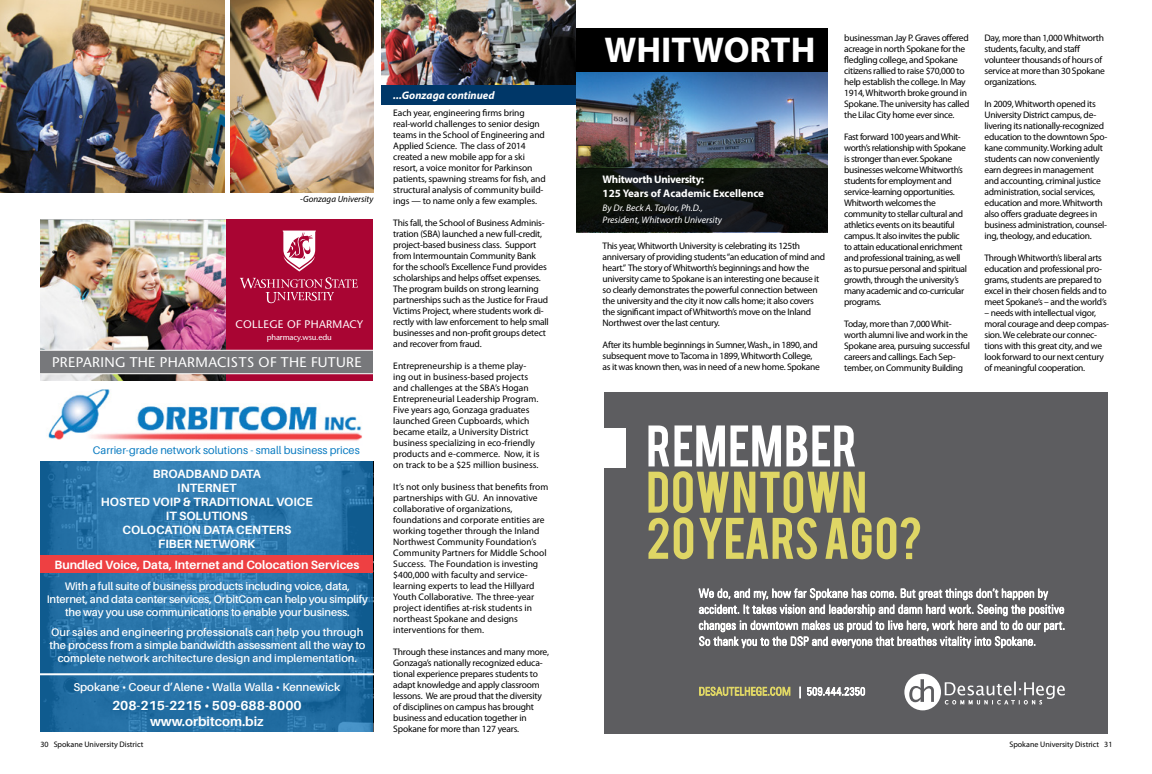
<style>
.page{position:relative;width:1152px;height:774px;background:#fff}
.page>*{position:absolute;margin:0;border:0;box-sizing:border-box;transform-origin:0 0}
.t1{font:700 36px "Myriad Pro";color:#fff}
.t2{font:500 14px "Stone Sans IIITC Std";letter-spacing:.025em;color:#fff}
.t3{font:700 13.1px/15.8px "Aileron";color:#fff;text-align:center}
.t4{font:700 12px/14px "Aileron";color:#fff;text-align:center}
.t5{font:600 11.4px "Aileron";color:#fff}
.t6{font:600 11px/13.2px "Aileron";letter-spacing:-.01em;color:#fff;text-align:center}
.t7{font:11px "Aileron";color:#0a7bc1}
.t8{font:700 11px/13.4px "Myriad Pro";letter-spacing:-.01em;color:#fff}
.t9{font:italic 700 11px "Myriad Pro";color:#fff}
.t10{font:500 11px "Stone Sans IIITC Std";letter-spacing:.025em;color:#fff}
.t11{font:9.5px/11px "Myriad Pro";letter-spacing:-.03em;color:#000}
.t12{font:9.5px/11px "Myriad Pro";color:#000}
.t13{font:9.5px/11px "Myriad Pro";letter-spacing:-.01em;color:#000}
.t14{font:italic 9.5px/12px "Myriad Pro";color:#fff}
.t15{font:italic 9px "Myriad Pro";color:#000}
.t16{font:8px "Myriad Pro";color:#000}
.t17{font:500 8px "Stone Sans IIITC Std";letter-spacing:-.02em;color:#fff}
</style>
<div class="page">
<div style="left:221px;top:219px;width:152px;height:162px;background:#a90533"></div>
<img style="left:40px;top:220px;width:186px;height:161px">
<svg style="left:240px;top:231px;width:118px;height:72px"></svg>
<svg style="left:40px;top:350px;width:333px;height:24px;background:#7f8083"></svg>
<hr style="left:40px;top:219px;width:186px;height:1px;background:#bcbec0">
<div style="left:604px;top:392px;width:504px;height:342px;background:#5d5d60"></div>
<svg style="left:648px;top:425px;width:272px;height:134px"></svg>
<div style="left:604px;top:428px;width:22px;height:39px;background:#fff"></div>
<svg style="left:904px;top:674px;width:161px;height:36px"></svg>
<svg style="left:800px;top:687px;width:65px;height:11px"></svg>
<svg style="left:700px;top:687px;width:90px;height:8px"></svg>
<svg style="left:699px;top:589px;width:365px;height:59px"></svg>
<svg style="left:40px;top:461px;width:333px;height:271px;background:#2974a9"></svg>
<img style="left:48px;top:390px;width:314px;height:51px">
<hr style="left:40px;top:673px;width:333px;height:2px;background:#fff">
<div style="left:40px;top:556px;width:333px;height:17px;background:#ee4042"></div>
<img style="left:576px;top:72px;width:252px;height:97px">
<img style="left:230px;top:0;width:143px;height:193px">
<img style="left:382px;top:0;width:194px;height:85px">
<div style="left:576px;top:28px;width:252px;height:44px;background:#000"></div>
<svg style="left:576px;top:169px;width:252px;height:63px;background:#0e1211"></svg>
<div style="left:382px;top:85px;width:194px;height:19px;background:#003768"></div>
<img style="left:0;top:0;width:224px;height:193px">
<p class="t15" style="left:300px;top:194px;width:75px">-Gonzaga University</p>
<p class="t10" style="left:236px;top:318px;width:129px">COLLEGE OF PHARMACY</p>
<h2 class="t2" style="left:52px;top:353px;width:311px">PREPARING THE PHARMACISTS OF THE FUTURE</h2>
<p class="t17" style="left:267px;top:332px;width:67px">pharmacy.wsu.edu</p>
<p class="t7" style="left:93px;top:444px;width:268px">Carrier-grade network solutions - small business prices</p>
<p class="t4" style="left:101px;top:467px;width:214px">BROADBAND DATA<br>INTERNET<br>HOSTED VOIP &amp; TRADITIONAL VOICE<br>IT SOLUTIONS<br>COLOCATION DATA CENTERS<br>FIBER NETWORK</p>
<p class="t4" style="left:54px;top:558px;width:306px">Bundled Voice, Data, Internet and Colocation Services</p>
<p class="t6" style="left:47px;top:580px;width:323px">With a full suite of business products including voice, data,<br>Internet, and data center services, OrbitCom can help you simplify the way you use communications to enable your business.</p>
<p class="t6" style="left:49px;top:625px;width:318px">Our sales and engineering professionals can help you through the process from a simple bandwidth assessment all the way to complete network architecture design and implementation.</p>
<p class="t5" style="left:73px;top:680px;width:269px">Spokane • Coeur d’Alene • Walla Walla • Kennewick</p>
<h3 class="t3" style="left:112px;top:697px;width:191px">208-215-2215 • 509-688-8000 www.orbitcom.biz</h3>
<p class="t9" style="left:393px;top:88px;width:103px">...Gonzaga continued</p>
<p class="t13" style="left:393px;top:107px;width:154px">Each year, engineering firms bring real-world challenges to senior design teams in the School of Engineering and Applied Science. The class of 2014 created a new mobile app for a ski resort, a voice monitor for Parkinson patients, spawning streams for fish, and structural analysis of community build&shy;ings — to name only a few examples.</p>
<p class="t11" style="left:393px;top:217px;width:157px">This fall, the School of Business Adminis&shy;tration (SBA) launched a new full-credit, project-based business class. Support from Intermountain Community Bank for the school’s Excellence Fund provides scholarships and helps offset expenses.<br>The program builds on strong learning partnerships such as the Justice for Fraud Victims Project, where students work di&shy;rectly with law enforcement to help small businesses and non-profit groups detect and recover from fraud.</p>
<p class="t12" style="left:393px;top:360px;width:148px">Entrepreneurship is a theme play&shy;ing out in business-based projects and challenges at the SBA’s Hogan Entrepreneurial Leadership Program.<br>Five years ago, Gonzaga graduates launched Green Cupboards, which became etailz, a University District business specializing in eco-friendly products and e-commerce. Now, it is on track to be a $25 million business.</p>
<p class="t12" style="left:393px;top:481px;width:157px">It’s not only business that benefits from partnerships with GU. An innovative collaborative of organizations, foundations and corporate entities are working together through the Inland Northwest Community Foundation’s Community Partners for Middle School Success. The Foundation is investing $400,000 with faculty and service&shy;learning experts to lead the Hillyard Youth Collaborative. The three-year project identifies at-risk students in northeast Spokane and designs interventions for them.</p>
<p class="t11" style="left:393px;top:646px;width:157px">Through these instances and many more, Gonzaga’s nationally recognized educa&shy;tional experience prepares students to adapt knowledge and apply classroom lessons. We are proud that the diversity of disciplines on campus has brought business and education together in Spokane for more than 127 years.</p>
<h1 class="t1" style="left:604px;top:26px;width:213px">WHITWORTH</h1>
<p class="t8" style="left:603px;top:173px;width:163px">Whitworth University:<br>125 Years of Academic Excellence</p>
<p class="t14" style="left:603px;top:201px;width:121px">By Dr. Beck A. Taylor, Ph.D.,<br>President, Whitworth University</p>
<p class="t11" style="left:603px;top:240px;width:224px">This year, Whitworth University is celebrating its 125th anniversary of providing students “an education of mind and heart.” The story of Whitworth’s beginnings and how the university came to Spokane is an interesting one because it so clearly demonstrates the powerful connection between the university and the city it now calls home; it also covers the significant impact of Whitworth’s move on the Inland Northwest over the last century.</p>
<p class="t11" style="left:603px;top:339px;width:219px">After its humble beginnings in Sumner, Wash., in 1890, and subsequent move to Tacoma in 1899, Whitworth College, as it was known then, was in need of a new home. Spokane</p>
<p class="t11" style="left:844px;top:32px;width:127px">businessman Jay P. Graves offered acreage in north Spokane for the fledgling college, and Spokane citizens rallied to raise $70,000 to help establish the college. In May 1914, Whitworth broke ground in Spokane. The university has called the Lilac City home ever since.</p>
<p class="t11" style="left:844px;top:131px;width:124px">Fast forward 100 years and Whit&shy;worth’s relationship with Spokane is stronger than ever. Spokane businesses welcome Whitworth’s students for employment and service-learning opportunities.<br>Whitworth welcomes the community to stellar cultural and athletics events on its beautiful campus. It also invites the public to attain educational enrichment and professional training, as well as to pursue personal and spiritual growth, through the university’s many academic and co-curricular programs.</p>
<p class="t11" style="left:844px;top:318px;width:127px">Today, more than 7,000 Whit&shy;worth alumni live and work in the<br>Spokane area, pursuing successful careers and callings. Each Sep&shy;tember, on Community Building</p>
<p class="t11" style="left:985px;top:32px;width:122px">Day, more than 1,000 Whitworth students, faculty, and staff volunteer thousands of hours of service at more than 30 Spokane organizations.</p>
<p class="t11" style="left:985px;top:98px;width:124px">In 2009, Whitworth opened its<br>University District campus, de&shy;livering its nationally-recognized education to the downtown Spo&shy;kane community. Working adult students can now conveniently earn degrees in management and accounting, criminal justice administration, social services, education and more. Whitworth also offers graduate degrees in business administration, counsel&shy;ing, theology, and education.</p>
<p class="t11" style="left:985px;top:252px;width:124px">Through Whitworth’s liberal arts education and professional pro&shy;grams, students are prepared to excel in their chosen fields and to meet Spokane’s – and the world’s</p>
<p class="t11" style="left:985px;top:307px;width:126px">– needs with intellectual vigor, moral courage and deep compas&shy;sion. We celebrate our connec&shy;tions with this great city, and we look forward to our next century of meaningful cooperation.</p>
<p class="t16" style="left:40px;top:739px;width:105px">30 Spokane University District</p>
<p class="t16" style="left:1009px;top:739px;width:105px">Spokane University District 31</p>
</div>
